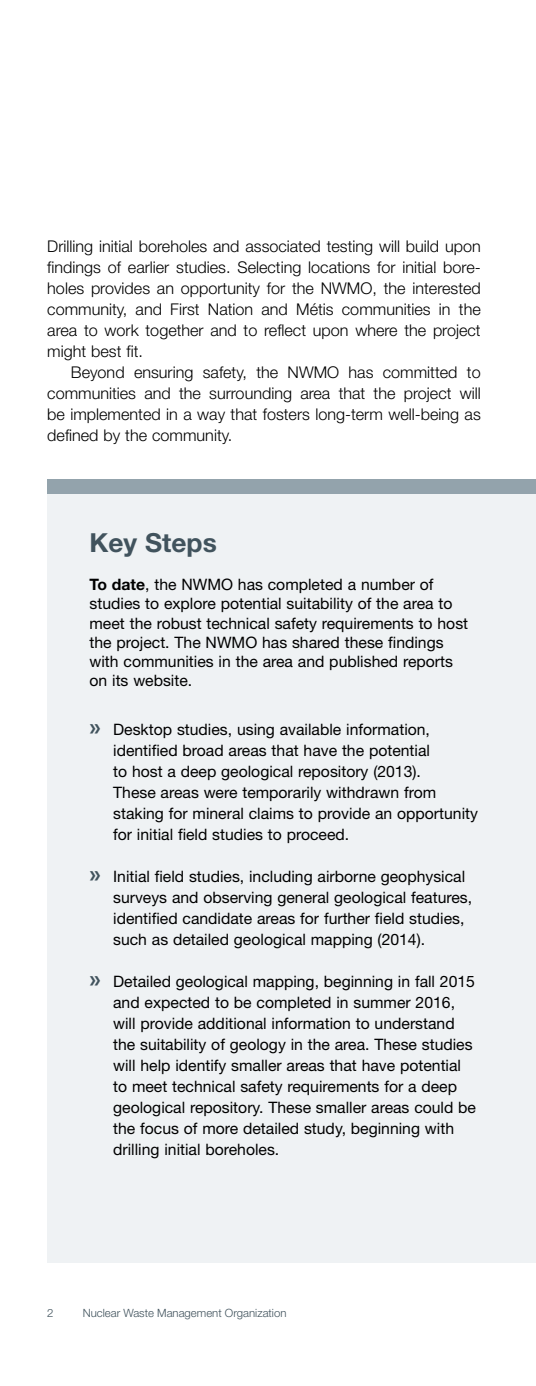
<style>
.page{position:relative;width:536px;height:1386px;background:#fff}
.page>*{position:absolute;margin:0;border:0;box-sizing:border-box;transform-origin:0 0}
.t1{font:700 26.25px "Helvetica Neue LT Std";color:#41535d}
.t2{font:300 16.1px/21px "Helvetica Neue LT Std";color:#000;text-align:justify}
.t3{font:15.75px/21px "Helvetica Neue LT Std";color:#000}
.t4{font:300 11.38px "Helvetica Neue LT Std";color:#41535d}
.s1{font-weight:700}
.s2{font-family:"Myriad Pro";font-weight:700;font-size:24.5px;color:#41535d}
</style>
<div class="page">
<div style="left:47px;top:494px;width:489px;height:769px;background:#eff2f4"></div>
<div style="left:47px;top:480px;width:489px;height:14px;background:#93a3ac"></div>
<p class="t2" style="left:47px;top:235px;width:435px">Drilling initial boreholes and associated testing will build upon findings of earlier studies. Selecting locations for initial bore&shy;holes provides an opportunity for the NWMO, the interested community, and First Nation and Métis communities in the area to work together and to reflect upon where the project might best fit.</p>
<p class="t2" style="left:47px;top:361px;width:435px;text-indent:24px">Beyond ensuring safety, the NWMO has committed to communities and the surrounding area that the project will be implemented in a way that fosters long-term well-being as defined by the community.</p>
<h1 class="t1" style="left:89px;top:526px;width:129px">Key Steps</h1>
<p class="t3" style="left:89px;top:575px;width:380px;line-height:19.2px"><span class="s1">To date</span>, the NWMO has completed a number of studies to explore potential suitability of the area to meet the robust technical safety requirements to host the project. The NWMO has shared these findings with communities in the area and published reports on its website.</p>
<p class="t3" style="left:113px;top:719px;width:366px;text-indent:-24px"><span class="s2">»</span> Desktop studies, using available information, identified broad areas that have the potential<br>to host a deep geological repository (2013).<br>These areas were temporarily withdrawn from staking for mineral claims to provide an opportunity for initial field studies to proceed.</p>
<p class="t3" style="left:113px;top:866px;width:360px;text-indent:-24px"><span class="s2">»</span> Initial field studies, including airborne geophysical surveys and observing general geological features, identified candidate areas for further field studies, such as detailed geological mapping (2014).</p>
<p class="t3" style="left:113px;top:971px;width:364px;text-indent:-24px"><span class="s2">»</span> Detailed geological mapping, beginning in fall 2015 and expected to be completed in summer 2016, will provide additional information to understand the suitability of geology in the area. These studies will help identify smaller areas that have potential to meet technical safety requirements for a deep geological repository. These smaller areas could be the focus of more detailed study, beginning with drilling initial boreholes.</p>
<p class="t4" style="left:47px;top:1306px;width:8px">2</p>
<p class="t4" style="left:83px;top:1306px;width:205px">Nuclear Waste Management Organization</p>
</div>
